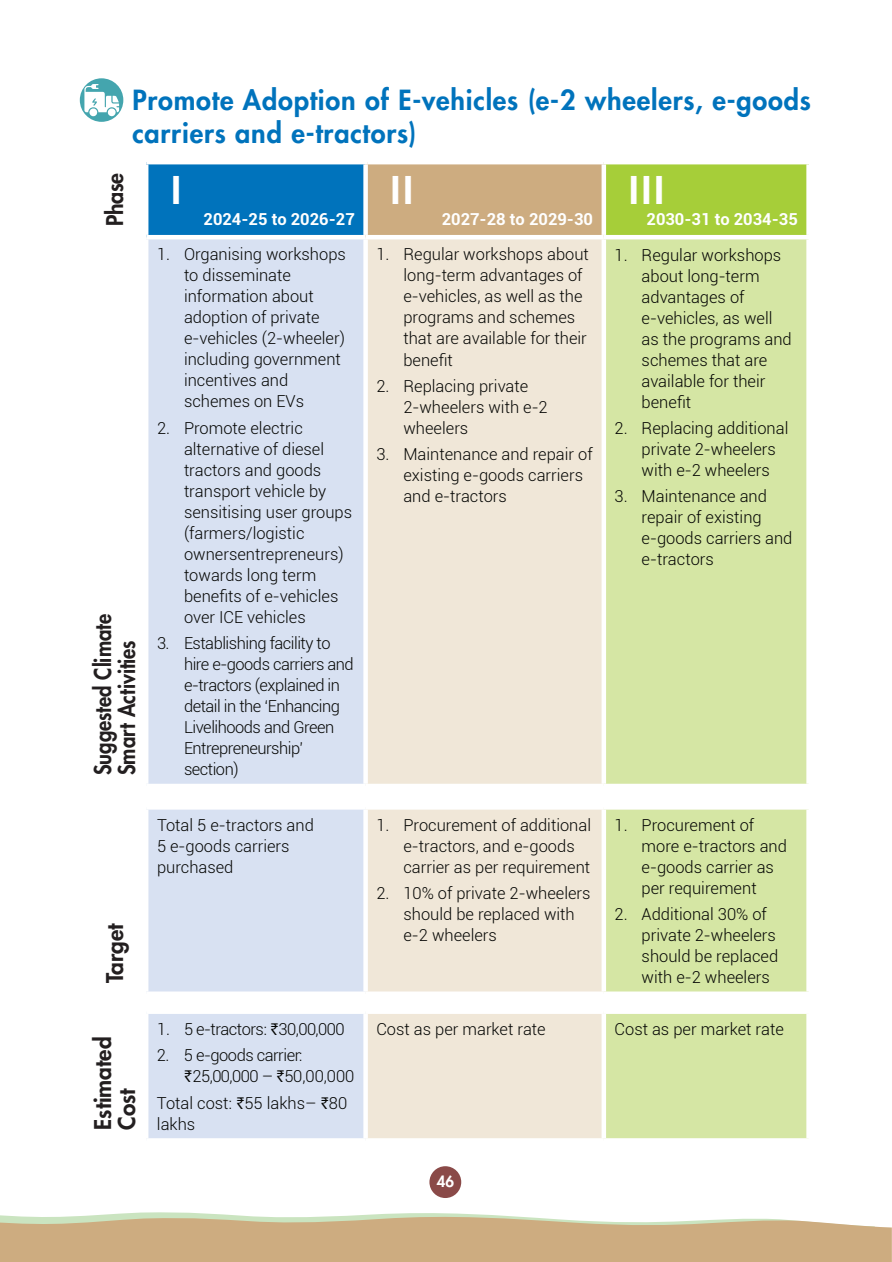
<style>
.page{position:relative;width:892px;height:1262px;background:#fff}
.page>*{position:absolute;margin:0;border:0;box-sizing:border-box;transform-origin:0 0}
.t1{font:700 39px "Roboto";color:#fff}
.t2{font:800 27px/33px "Futura LT";letter-spacing:.03em;color:#0073bc}
.t3{font:800 22.5px/24px "Futura LT";color:#231f20;scale:.9 1}
.t4{font:800 22.5px/24px "Futura LT";color:#231f20}
.t5{font:800 22.5px "Futura LT";color:#231f20;scale:.95 1}
.t6{font:300 16.5px/21px "Roboto";color:#040503}
.t7{font:300 16.5px/21px "Roboto";letter-spacing:-.03em;color:#040503}
.t8{font:700 16.5px "Roboto";color:#fff}
.t9{font:800 15px "Futura LT";color:#fff}
.s1{font-family:"Nirmala UI";font-weight:400}
</style>
<div class="page">
<svg style="left:0;top:1212px;width:889px;height:50px;background:#d2b992"></svg>
<div style="left:429px;top:1166px;width:32px;height:32px;background:#8a4a48;border-radius:50%"></div>
<div style="left:80px;top:78px;width:43px;height:44px;background:#44a5ae;border-radius:50%"></div>
<svg style="left:84px;top:84px;width:35px;height:35px"></svg>
<div style="left:146px;top:162px;width:220px;height:75px;background:#0073bc"></div>
<div style="left:366px;top:162px;width:238px;height:75px;background:#cdac80"></div>
<div style="left:604px;top:162px;width:204px;height:75px;background:#a6ce39"></div>
<div style="left:148px;top:239px;width:215px;height:899px;background:#d8e1f2"></div>
<div style="left:368px;top:239px;width:233px;height:899px;background:#f0e7d8"></div>
<div style="left:606px;top:239px;width:200px;height:899px;background:#d5e6a4"></div>
<hr style="left:146px;top:235px;width:220px;height:4px;background:#fff">
<hr style="left:366px;top:235px;width:238px;height:4px;background:#fff">
<hr style="left:604px;top:235px;width:207px;height:4px;background:#fff">
<hr style="left:368px;top:160px;width:236px;height:4px;background:#fff">
<hr style="left:604px;top:160px;width:207px;height:4px;background:#fff">
<div style="left:601px;top:164px;width:5px;height:71px;background:#fff"></div>
<div style="left:806px;top:164px;width:5px;height:71px;background:#fff"></div>
<div style="left:146px;top:805px;width:220px;height:5px;background:#fff"></div>
<div style="left:146px;top:1009px;width:220px;height:5px;background:#fff"></div>
<div style="left:366px;top:805px;width:238px;height:5px;background:#fff"></div>
<div style="left:366px;top:1009px;width:238px;height:5px;background:#fff"></div>
<div style="left:604px;top:805px;width:207px;height:5px;background:#fff"></div>
<div style="left:604px;top:1009px;width:207px;height:5px;background:#fff"></div>
<hr style="left:146px;top:784px;width:220px;height:4px;background:#fff">
<div style="left:146px;top:991px;width:220px;height:5px;background:#fff"></div>
<hr style="left:366px;top:784px;width:238px;height:4px;background:#fff">
<div style="left:366px;top:991px;width:238px;height:5px;background:#fff"></div>
<hr style="left:604px;top:784px;width:207px;height:4px;background:#fff">
<div style="left:604px;top:991px;width:207px;height:5px;background:#fff"></div>
<hr style="left:146px;top:160px;width:222px;height:4px;background:#fff">
<hr style="left:144px;top:164px;width:4px;height:71px;background:#fff">
<div style="left:363px;top:164px;width:5px;height:71px;background:#fff"></div>
<svg style="left:889px;top:1227px;width:3px;height:35px"></svg>
<h2 class="t2" style="left:132px;top:83px;width:680px">Promote Adoption of E-vehicles (e-2 wheelers, e-goods carriers and e-tractors)</h2>
<h3 class="t5" style="left:100px;top:226px;width:58px;rotate:-90deg">Phase</h3>
<h1 class="t1" style="left:170px;top:162px;width:13px">I</h1>
<p class="t8" style="left:204px;top:207px;width:153px">2024-25 to 2026-27</p>
<h3 class="t3" style="left:90px;top:775px;width:181px;rotate:-90deg">Suggested Climate<br>Smart Activities</h3>
<p class="t6" style="left:184px;top:243px;width:163px;text-indent:-27px">1. Organising workshops to disseminate information about adoption of private e-vehicles (2-wheeler) including government incentives and schemes on EVs</p>
<p class="t6" style="left:184px;top:417px;width:170px;text-indent:-27px">2. Promote electric alternative of diesel tractors and goods transport vehicle by sensitising user groups (farmers/logistic ownersentrepreneurs) towards long term benefits of e-vehicles over ICE vehicles</p>
<p class="t7" style="left:184px;top:632px;width:171px;text-indent:-27px">3. Establishing facility to hire e-goods carriers and e-tractors (explained in detail in the ‘Enhancing<br>Livelihoods and Green<br>Entrepreneurship’ section)</p>
<h1 class="t1" style="left:390px;top:162px;width:26px">II</h1>
<p class="t8" style="left:442px;top:207px;width:153px">2027-28 to 2029-30</p>
<p class="t6" style="left:403px;top:244px;width:187px;text-indent:-27px">1. Regular workshops about long-term advantages of e-vehicles, as well as the programs and schemes that are available for their benefit</p>
<p class="t6" style="left:403px;top:375px;width:146px;text-indent:-27px">2. Replacing private<br>2-wheelers with e-2 wheelers</p>
<p class="t6" style="left:403px;top:443px;width:191px;text-indent:-27px">3. Maintenance and repair of existing e-goods carriers and e-tractors</p>
<h3 class="t4" style="left:102px;top:983px;width:61px;rotate:-90deg">Target</h3>
<p class="t6" style="left:157px;top:814px;width:158px">Total 5 e-tractors and<br>5 e-goods carriers purchased</p>
<p class="t6" style="left:403px;top:814px;width:189px;text-indent:-27px">1. Procurement of additional e-tractors, and e-goods carrier as per requirement</p>
<p class="t6" style="left:403px;top:882px;width:189px;text-indent:-27px">2. 10% of private 2-wheelers should be replaced with e-2 wheelers</p>
<h1 class="t1" style="left:628px;top:162px;width:38px">III</h1>
<p class="t8" style="left:646px;top:207px;width:153px">2030-31 to 2034-35</p>
<p class="t6" style="left:641px;top:244px;width:152px;text-indent:-27px">1. Regular workshops about long-term advantages of e-vehicles, as well as the programs and schemes that are available for their benefit</p>
<p class="t6" style="left:641px;top:417px;width:148px;text-indent:-27px">2. Replacing additional private 2-wheelers with e-2 wheelers</p>
<p class="t6" style="left:641px;top:485px;width:152px;text-indent:-27px">3. Maintenance and repair of existing e-goods carriers and e-tractors</p>
<p class="t6" style="left:641px;top:814px;width:147px;text-indent:-27px">1. Procurement of more e-tractors and e-goods carrier as per requirement</p>
<p class="t6" style="left:641px;top:903px;width:138px;text-indent:-27px">2. Additional 30% of private 2-wheelers should be replaced with e-2 wheelers</p>
<h3 class="t4" style="left:90px;top:1130px;width:94px;rotate:-90deg">Estimated<br>Cost</h3>
<p class="t7" style="left:157px;top:1018px;width:189px">1. 5 e-tractors: <span class="s1">₹</span>30,00,000</p>
<p class="t7" style="left:184px;top:1044px;width:172px;text-indent:-27px">2. 5 e-goods carrier: <span class="s1">₹</span>25,00,000 – <span class="s1">₹</span>50,00,000</p>
<p class="t6" style="left:157px;top:1092px;width:192px">Total cost: <span class="s1">₹</span>55 lakhs– <span class="s1">₹</span>80 lakhs</p>
<p class="t6" style="left:376px;top:1018px;width:171px">Cost as per market rate</p>
<p class="t6" style="left:614px;top:1018px;width:171px">Cost as per market rate</p>
<p class="t9" style="left:437px;top:1171px;width:19px">46</p>
</div>
